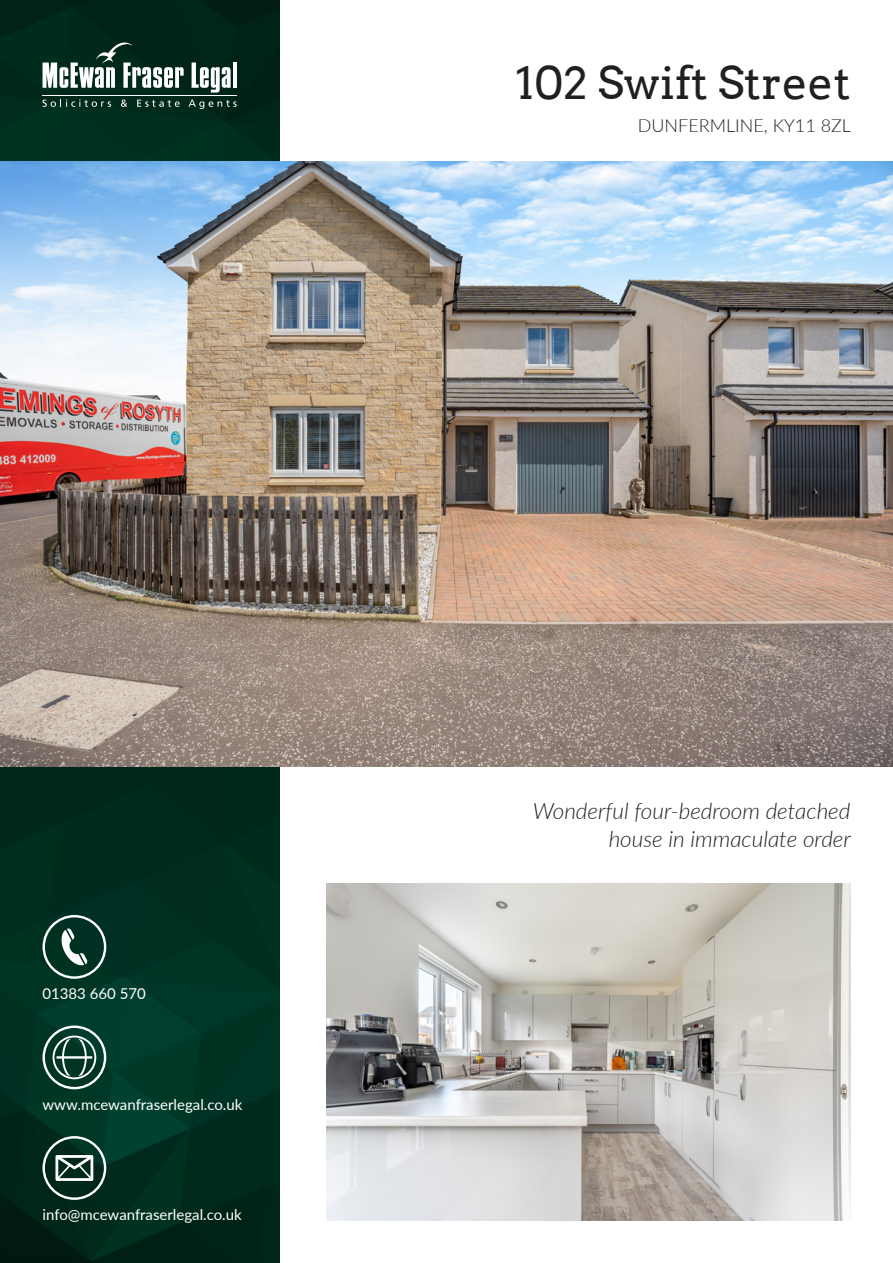
<style>
.page{position:relative;width:893px;height:1263px;background:#fff}
.page>*{position:absolute;margin:0;border:0;box-sizing:border-box;transform-origin:0 0}
.t1{font:45px "Arvo";color:#231f20}
.t2{font:italic 300 22.5px/27px "Lato";color:#231f20;text-align:right}
.t3{font:300 18px "Lato";color:#231f20}
.t4{font:15px "Lato";color:#fff}
</style>
<div class="page">
<img style="left:0;top:0;width:279px;height:1263px">
<img style="left:0;top:162px;width:893px;height:605px">
<svg style="left:43px;top:43px;width:141px;height:45px"></svg>
<svg style="left:192px;top:63px;width:39px;height:30px"></svg>
<hr style="left:233px;top:63px;width:4px;height:25px;background:#fff">
<hr style="left:43px;top:95px;width:194px;height:1px;background:#fff">
<svg style="left:43px;top:99px;width:68px;height:8px"></svg>
<svg style="left:121px;top:100px;width:6px;height:7px"></svg>
<svg style="left:137px;top:100px;width:43px;height:7px"></svg>
<svg style="left:189px;top:100px;width:48px;height:9px"></svg>
<img style="left:326px;top:883px;width:524px;height:337px">
<svg style="left:43px;top:915px;width:63px;height:64px;background:#335a4f"></svg>
<svg style="left:43px;top:1025px;width:63px;height:64px;background:#3a6559"></svg>
<svg style="left:43px;top:1136px;width:63px;height:64px;background:#3a5b52"></svg>
<p class="t4" style="left:43px;top:983px;width:105px">01383 660 570</p>
<p class="t4" style="left:43px;top:1094px;width:201px">www.mcewanfraserlegal.co.uk</p>
<p class="t4" style="left:43px;top:1204px;width:201px">info@mcewanfraserlegal.co.uk</p>
<h1 class="t1" style="left:515px;top:55px;width:336px">102 Swift Street</h1>
<p class="t3" style="left:638px;top:113px;width:215px">DUNFERMLINE, KY11 8ZL</p>
<h2 class="t2" style="left:533px;top:797px;width:320px">Wonderful four-bedroom detached house in immaculate order</h2>
</div>
